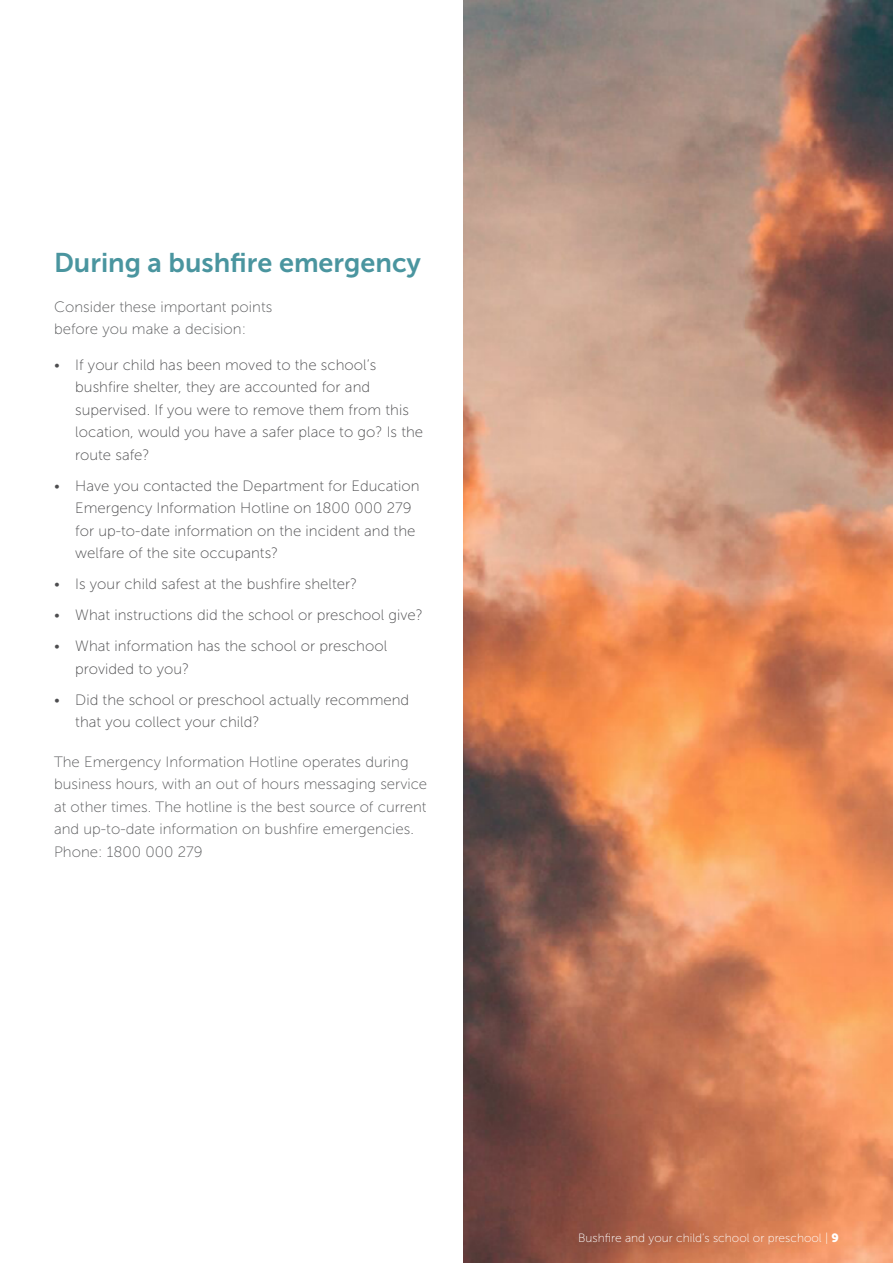
<style>
.page{position:relative;width:893px;height:1263px;background:#fff}
.page>*{position:absolute;margin:0;border:0;box-sizing:border-box;transform-origin:0 0}
.t1{font:27px "Museo Sans 700";color:#4a959f}
.t2{font:15px/22.5px "Museo Sans 100";color:#4d4d4f}
.t3{font:15px/22.5px "Museo Sans 100";color:#58595b}
.t4{font:12px "Museo Sans 100";color:#fff}
.s1{font-family:"Museo Sans 900"}
</style>
<div class="page">
<img style="left:463px;top:0;width:430px;height:1263px">
<h1 class="t1" style="left:54px;top:248px;width:368px">During a bushfire emergency</h1>
<p class="t3" style="left:54px;top:296px;width:220px">Consider these important points before you make a decision:</p>
<p class="t2" style="left:75px;top:353px;width:349px;text-indent:-21px">• If your child has been moved to the school’s bushfire shelter, they are accounted for and supervised. If you were to remove them from this location, would you have a safer place to go? Is the route safe?</p>
<p class="t2" style="left:75px;top:474px;width:346px;text-indent:-21px">• Have you contacted the Department for Education Emergency Information Hotline on 1800 000 279 for up-to-date information on the incident and the welfare of the site occupants?</p>
<p class="t2" style="left:54px;top:573px;width:305px">• Is your child safest at the bushfire shelter?</p>
<p class="t2" style="left:54px;top:604px;width:370px">• What instructions did the school or preschool give?</p>
<p class="t2" style="left:75px;top:635px;width:313px;text-indent:-21px">• What information has the school or preschool provided to you?</p>
<p class="t2" style="left:75px;top:688px;width:336px;text-indent:-21px">• Did the school or preschool actually recommend that you collect your child?</p>
<p class="t3" style="left:54px;top:750px;width:375px">The Emergency Information Hotline operates during business hours, with an out of hours messaging service at other times. The hotline is the best source of current and up-to-date information on bushfire emergencies.<br>Phone: 1800 000 279</p>
<p class="t4" style="left:578px;top:1232px;width:262px">Bushfire and your child’s school or preschool | <span class="s1">9</span></p>
</div>
